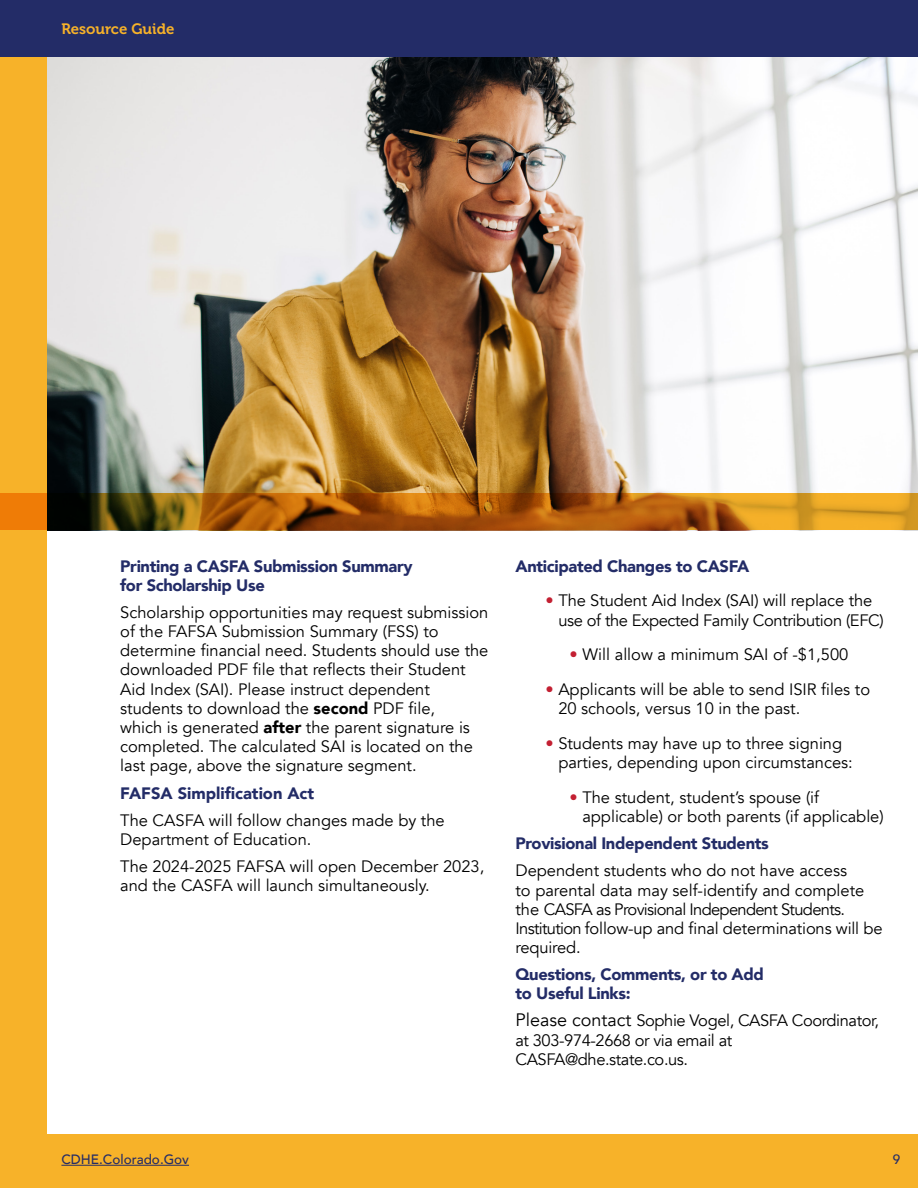
<style>
.page{position:relative;width:918px;height:1188px;background:#fff}
.page>*{position:absolute;margin:0;border:0;box-sizing:border-box;transform-origin:0 0}
.t1{font:16.5px/19.2px "Avenir";color:#000}
.t2{font:900 16.5px/19.2px "Avenir";letter-spacing:-.02em;color:#232c67}
.t3{font:16.5px/19.2px "Avenir";letter-spacing:-.025em;color:#000}
.t4{font:16.5px/19.2px "Avenir";letter-spacing:-.02em;color:#000}
.t5{font:900 16.5px "Avenir";color:#232c67}
.t6{font:15px "Museo 700";color:#f7b229}
.t7{font:500 13.5px "Avenir";color:#262d66}
.s1{font-weight:900}
.s2{color:#c32032}
.s3{font-size:18px}
</style>
<div class="page">
<div style="left:0;top:1135px;width:918px;height:53px;background:#f7b229"></div>
<img style="left:46px;top:57px;width:872px;height:437px">
<div style="left:0;top:0;width:46px;height:1188px;background:#f7b229"></div>
<svg style="left:0;top:494px;width:918px;height:36px;background:#a66210"></svg>
<div style="left:0;top:0;width:918px;height:57px;background:#232c67"></div>
<hr style="left:61px;top:1165px;width:128px;height:1px;background:#262d66">
<p class="t6" style="left:61px;top:20px;width:114px">Resource Guide</p>
<h4 class="t2" style="left:120px;top:556px;width:294px">Printing a CASFA Submission Summary for Scholarship Use</h4>
<p class="t1" style="left:120px;top:603px;width:370px">Scholarship opportunities may request submission of the FAFSA Submission Summary (FSS) to determine financial need. Students should use the downloaded PDF file that reflects their Student Aid Index (SAI). Please instruct dependent students to download the <span class="s1">second</span> PDF file,<br>which is generated <span class="s1">after</span> the parent signature is completed. The calculated SAI is located on the last page, above the signature segment.</p>
<p class="t5" style="left:120px;top:779px;width:196px">FAFSA Simplification Act</p>
<p class="t1" style="left:120px;top:811px;width:326px">The CASFA will follow changes made by the<br>Department of Education.</p>
<p class="t1" style="left:120px;top:857px;width:366px">The 2024-2025 FAFSA will open December 2023, and the CASFA will launch simultaneously.</p>
<h4 class="t2" style="left:515px;top:556px;width:236px">Anticipated Changes to CASFA</h4>
<p class="t4" style="left:558px;top:591px;width:327px;text-indent:-13px"><span class="s2">•</span> The Student Aid Index (SAI) will replace the use of the Expected Family Contribution (EFC)</p>
<p class="t1" style="left:570px;top:645px;width:280px"><span class="s2">•</span> Will allow a minimum SAI of -$1,500</p>
<p class="t1" style="left:558px;top:680px;width:313px;text-indent:-13px"><span class="s2">•</span> Applicants will be able to send ISIR files to<br>20 schools, versus 10 in the past.</p>
<p class="t1" style="left:558px;top:734px;width:296px;text-indent:-13px"><span class="s2">•</span> Students may have up to three signing parties, depending upon circumstances:</p>
<p class="t1" style="left:582px;top:788px;width:303px;text-indent:-13px"><span class="s2">•</span> The student, student’s spouse (if applicable) or both parents (if applicable)</p>
<h4 class="t2" style="left:515px;top:834px;width:255px">Provisional Independent Students</h4>
<p class="t1" style="left:515px;top:861px;width:369px">Dependent students who do not have access<br>to parental data may self-identify and complete the CASFA as Provisional Independent Students.<br>Institution follow-up and final determinations will be required.</p>
<h4 class="t2" style="left:515px;top:964px;width:250px">Questions, Comments, or to Add to Useful Links:</h4>
<p class="t3" style="left:515px;top:1011px;width:365px"><span class="s3">Please contact</span> Sophie Vogel, CASFA Coordinator, at 303-974-2668 or via email at<br>CASFA@dhe.state.co. us.</p>
<p class="t7" style="left:61px;top:1148px;width:129px">CDHE.Colorado.Gov</p>
<p class="t7" style="left:893px;top:1148px;width:9px">9</p>
</div>
